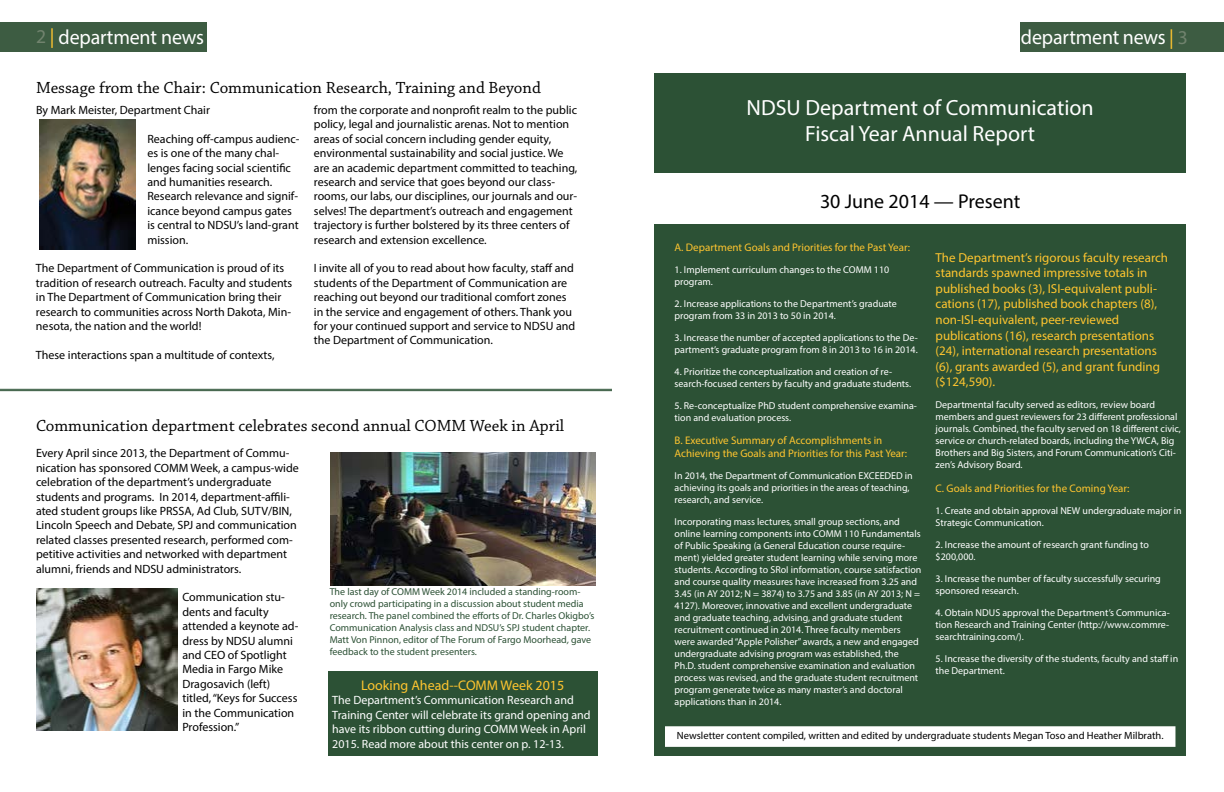
<style>
.page{position:relative;width:1224px;height:792px;background:#fff}
.page>*{position:absolute;margin:0;border:0;box-sizing:border-box;transform-origin:0 0}
.t1{font:22px/26.4px "Myriad Pro";color:#fff;text-align:center}
.t2{font:20.6px "Myriad Pro";letter-spacing:-.01em;color:#fff}
.t3{font:20px "Myriad Pro";color:#000}
.t4{font:17px "Chaparral Pro";color:#000}
.t5{font:14px "Myriad Pro";color:#ffc52f}
.t6{font:13px/15.6px "Myriad Pro";color:#ffc52f}
.t7{font:12px/14.4px "Myriad Pro";color:#000}
.t8{font:12px/14.4px "Myriad Pro";color:#fff}
.t9{font:11px/13.2px "Myriad Pro";color:#ffc52f}
.t10{font:10.5px "Myriad Pro";color:#000}
.t11{font:10px/12px "Myriad Pro";color:#fff}
.t12{font:10px/12px "Myriad Pro";color:#2c5135}
.s1{font-size:19.6px;color:#71836e}
.s2{font-size:19.6px;color:#ffc52f}
.s3{font-style:italic}
</style>
<div class="page">
<div style="left:0;top:22px;width:207px;height:29px;background:#3d5c42"></div>
<div style="left:1021px;top:22px;width:203px;height:29px;background:#3d5c42"></div>
<div style="left:654px;top:224px;width:532px;height:532px;background:#2c5135"></div>
<div style="left:655px;top:73px;width:531px;height:100px;background:#2c5135"></div>
<img style="left:40px;top:119px;width:96px;height:130px">
<img style="left:36px;top:588px;width:141px;height:142px">
<img style="left:330px;top:452px;width:265px;height:133px">
<div style="left:328px;top:671px;width:270px;height:85px;background:#2c5135"></div>
<div style="left:668px;top:729px;width:505px;height:15px;background:#fff"></div>
<div style="left:665px;top:726px;width:510px;height:21px;border:5px solid #fff"></div>
<hr style="left:0;top:389px;width:612px;height:1px;background:#2c5135">
<hr style="left:0;top:390px;width:612px;height:1px;background:#2c5135">
<h2 class="t2" style="left:36px;top:24px;width:170px"><span class="s1">2</span> <span class="s2">|</span> department news</h2>
<h2 class="t2" style="left:1021px;top:24px;width:169px">department news <span class="s2">|</span> <span class="s1">3</span></h2>
<h3 class="t4" style="left:36px;top:78px;width:506px">Message from the Chair: Communication Research, Training and Beyond</h3>
<p class="t7" style="left:36px;top:103px;width:176px">By Mark Meister, Department Chair</p>
<p class="t7" style="left:147px;top:131px;width:154px">Reaching off-campus audienc&shy;es is one of the many chal&shy;lenges facing social scientific and humanities research.<br>Research relevance and signif&shy;icance beyond campus gates is central to NDSU’s land-grant mission.</p>
<p class="t7" style="left:36px;top:261px;width:258px">The Department of Communication is proud of its tradition of research outreach. Faculty and students in The Department of Communication bring their research to communities across North Dakota, Min&shy;nesota, the nation and the world!</p>
<p class="t7" style="left:36px;top:347px;width:240px">These interactions span a multitude of contexts,</p>
<p class="t7" style="left:314px;top:103px;width:265px">from the corporate and nonprofit realm to the public policy, legal and journalistic arenas. Not to mention areas of social concern including gender equity, environmental sustainability and social justice. We are an academic department committed to teaching, research and service that goes beyond our class&shy;rooms, our labs, our disciplines, our journals and our&shy;selves! The department’s outreach and engagement trajectory is further bolstered by its three centers of research and extension excellence.</p>
<p class="t7" style="left:314px;top:261px;width:263px">I invite all of you to read about how faculty, staff and students of the Department of Communication are reaching out beyond our traditional comfort zones in the service and engagement of others. Thank you for your continued support and service to NDSU and the Department of Communication.</p>
<h3 class="t4" style="left:36px;top:416px;width:530px">Communication department celebrates second annual COMM Week in April</h3>
<p class="t7" style="left:36px;top:446px;width:264px">Every April since 2013, the Department of Commu&shy;nication has sponsored COMM Week, a campus-wide celebration of the department’s undergraduate students and programs. In 2014, department-affili&shy;ated student groups like PRSSA, Ad Club, SUTV/BIN, Lincoln Speech and Debate, SPJ and communication related classes presented research, performed com&shy;petitive activities and networked with department alumni, friends and NDSU administrators.</p>
<p class="t7" style="left:182px;top:590px;width:117px">Communication stu&shy;dents and faculty attended a keynote ad&shy;dress by NDSU alumni and CEO of Spotlight<br>Media in Fargo Mike<br>Dragosavich (left) titled, “Keys for Success in the Communication<br>Profession.”</p>
<p class="t12" style="left:330px;top:585px;width:266px">The last day of COMM Week 2014 included a standing-room&shy;only crowd participating in a discussion about student media research. The panel combined the efforts of Dr. Charles Okigbo’s Communication Analysis class and NDSU’s SPJ student chapter.<br>Matt Von Pinnon, editor of The Forum of Fargo Moorhead<span class="s3">,</span>gave feedback to the student presenters.</p>
<h3 class="t5" style="left:361px;top:677px;width:205px">Looking Ahead--COMM Week 2015</h3>
<p class="t8" style="left:332px;top:693px;width:260px">The Department’s Communication Research and Training Center will celebrate its grand opening and have its ribbon cutting during COMM Week in April 2015. Read more about this center on p. 12-13.</p>
<h1 class="t1" style="left:747px;top:94px;width:349px">NDSU Department of Communication<br>Fiscal Year Annual Report</h1>
<h3 class="t3" style="left:820px;top:189px;width:202px">30 June 2014 — Present</h3>
<p class="t9" style="left:675px;top:240px;width:237px">A. Department Goals and Priorities for the Past Year:</p>
<p class="t11" style="left:675px;top:263px;width:216px">1. Implement curriculum changes to the COMM 110 program.</p>
<p class="t11" style="left:675px;top:297px;width:224px">2. Increase applications to the Department’s graduate program from 33 in 2013 to 50 in 2014.</p>
<p class="t11" style="left:675px;top:331px;width:245px">3. Increase the number of accepted applications to the De&shy;partment’s graduate program from 8 in 2013 to 16 in 2014.</p>
<p class="t11" style="left:675px;top:365px;width:238px">4. Prioritize the conceptualization and creation of re&shy;search-focused centers by faculty and graduate students.</p>
<p class="t11" style="left:675px;top:399px;width:244px">5. Re-conceptualize PhD student comprehensive examina&shy;tion and evaluation process.</p>
<p class="t9" style="left:675px;top:433px;width:234px">B. Executive Summary of Accomplishments in<br>Achieving the Goals and Priorities for this Past Year:</p>
<p class="t11" style="left:675px;top:470px;width:240px">In 2014, the Department of Communication EXCEEDED in achieving its goals and priorities in the areas of teaching, research, and service.</p>
<p class="t11" style="left:675px;top:516px;width:248px">Incorporating mass lectures, small group sections, and online learning components into COMM 110 Fundamentals of Public Speaking (a General Education course require&shy;ment) yielded greater student learning while serving more students. According to SRoI information, course satisfaction and course quality measures have increased from 3.25 and 3.45 (in AY 2012; N = 3874) to 3.75 and 3.85 (in AY 2013; N = 4127). Moreover, innovative and excellent undergraduate and graduate teaching, advising, and graduate student recruitment continued in 2014. Three faculty members were awarded “Apple Polisher” awards, a new and engaged undergraduate advising program was established, the Ph.D. student comprehensive examination and evaluation process was revised, and the graduate student recruitment program generate twice as many master’s and doctoral applications than in 2014.</p>
<p class="t6" style="left:936px;top:249px;width:234px">The Department’s rigorous faculty research standards spawned impressive totals in published books (3), ISI-equivalent publi&shy;cations (17), published book chapters (8), non-ISI-equivalent, peer-reviewed publications (16), research presentations (24), international research presentations (6), grants awarded (5), and grant funding ($124,590).</p>
<p class="t11" style="left:936px;top:399px;width:247px">Departmental faculty served as editors, review board members and guest reviewers for 23 different professional journals. Combined, the faculty served on 18 different civic, service or church-related boards, including the YWCA, Big Brothers and Big Sisters, and Forum Communication’s Citi&shy;zen’s Advisory Board.</p>
<p class="t9" style="left:936px;top:481px;width:195px">C. Goals and Priorities for the Coming Year:</p>
<p class="t11" style="left:936px;top:504px;width:248px">1. Create and obtain approval NEW undergraduate major in<br>Strategic Communication.</p>
<p class="t11" style="left:936px;top:538px;width:215px">2. Increase the amount of research grant funding to $200,000.</p>
<p class="t11" style="left:936px;top:572px;width:227px">3. Increase the number of faculty successfully securing sponsored research.</p>
<p class="t11" style="left:936px;top:606px;width:236px;text-align:justify">4. Obtain NDUS approval the Department’s Communica&shy;tion Research and Training Center (http://www.commre&shy;searchtraining.com/).</p>
<p class="t11" style="left:936px;top:652px;width:244px">5. Increase the diversity of the students, faculty and staff in the Department.</p>
<p class="t10" style="left:677px;top:729px;width:488px">Newsletter content compiled, written and edited by undergraduate students Megan Toso and Heather Milbrath.</p>
</div>
